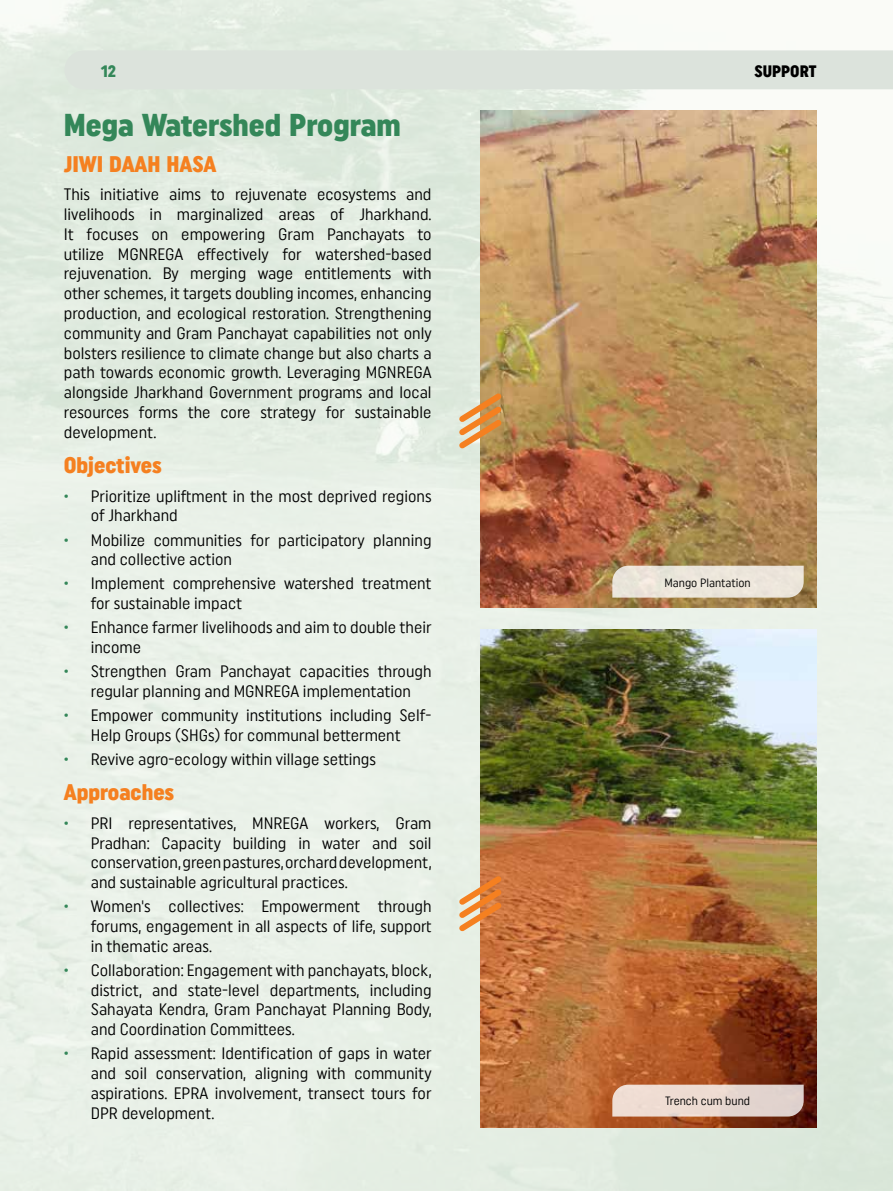
<style>
.page{position:relative;width:893px;height:1191px;background:#fff}
.page>*{position:absolute;margin:0;border:0;box-sizing:border-box;transform-origin:0 0}
.t1{font:31.5px "Uniform Condensed 3";color:#348759}
.t2{font:22.5px "Uniform Condensed 3";color:#f58020}
.t3{font:16.5px/19.8px "Uniform Condensed 6";color:#000;text-align:justify}
.t4{font:16.5px "Uniform Condensed 3";color:#000}
.t5{font:16.5px "Uniform Condensed 3";color:#348759}
.t6{font:12px "Uniform Condensed 6";color:#000}
.s1{color:#348759}
</style>
<div class="page">
<img style="left:0;top:0;width:893px;height:1191px">
<img style="left:480px;top:111px;width:336px;height:496px">
<img style="left:480px;top:629px;width:336px;height:498px">
<div style="left:612px;top:566px;width:192px;height:31px;background:#ece5da"></div>
<svg style="left:612px;top:1084px;width:192px;height:32px;background:#e5d2c9"></svg>
<svg style="left:454px;top:388px;width:53px;height:66px;background:#d3ae7b"></svg>
<svg style="left:454px;top:871px;width:53px;height:65px;background:#e0a575"></svg>
<div style="left:65px;top:50px;width:828px;height:39px;background:#dce3dc"></div>
<p class="t5" style="left:101px;top:61px;width:17px">12</p>
<p class="t4" style="left:755px;top:61px;width:63px">SUPPORT</p>
<h1 class="t1" style="left:64px;top:106px;width:338px">Mega Watershed Program</h1>
<h2 class="t2" style="left:64px;top:150px;width:154px">JIWI DAAH HASA</h2>
<p class="t3" style="left:64px;top:184px;width:369px">This initiative aims to rejuvenate ecosystems and livelihoods in marginalized areas of Jharkhand.<br>It focuses on empowering Gram Panchayats to utilize MGNREGA effectively for watershed-based rejuvenation. By merging wage entitlements with other schemes, it targets doubling incomes, enhancing production, and ecological restoration. Strengthening community and Gram Panchayat capabilities not only bolsters resilience to climate change but also charts a path towards economic growth. Leveraging MGNREGA alongside Jharkhand Government programs and local resources forms the core strategy for sustainable development.</p>
<h2 class="t2" style="left:64px;top:452px;width:100px">Objectives</h2>
<p class="t3" style="left:91px;top:485px;width:342px;text-indent:-27px"><span class="s1">•</span> Prioritize upliftment in the most deprived regions of Jharkhand</p>
<p class="t3" style="left:91px;top:529px;width:342px;text-indent:-27px"><span class="s1">•</span> Mobilize communities for participatory planning and collective action</p>
<p class="t3" style="left:91px;top:573px;width:342px;text-indent:-27px"><span class="s1">•</span> Implement comprehensive watershed treatment for sustainable impact</p>
<p class="t3" style="left:91px;top:617px;width:342px;text-indent:-27px"><span class="s1">•</span> Enhance farmer livelihoods and aim to double their income</p>
<p class="t3" style="left:64px;top:661px;width:369px;text-align:center"><span class="s1">•</span> Strengthen Gram Panchayat capacities through regular planning and MGNREGA implementation</p>
<p class="t3" style="left:64px;top:705px;width:369px;text-align:center"><span class="s1">•</span> Empower community institutions including Self-<br>Help Groups (SHGs) for communal betterment</p>
<p class="t3" style="left:64px;top:749px;width:314px"><span class="s1">•</span> Revive agro-ecology within village settings</p>
<h2 class="t2" style="left:64px;top:779px;width:112px">Approaches</h2>
<p class="t3" style="left:91px;top:812px;width:342px;text-indent:-27px"><span class="s1">•</span> PRI representatives, MNREGA workers, Gram Pradhan: Capacity building in water and soil conservation,greenpastures,orcharddevelopment, and sustainable agricultural practices.</p>
<p class="t3" style="left:91px;top:896px;width:342px;text-indent:-27px"><span class="s1">•</span> Women's collectives: Empowerment through forums, engagement in all aspects of life, support in thematic areas.</p>
<p class="t3" style="left:91px;top:960px;width:342px;text-indent:-27px"><span class="s1">•</span> Collaboration: Engagement with panchayats, block, district, and state-level departments, including Sahayata Kendra, Gram Panchayat Planning Body, and Coordination Committees.</p>
<p class="t3" style="left:91px;top:1043px;width:342px;text-indent:-27px"><span class="s1">•</span> Rapid assessment: Identification of gaps in water and soil conservation, aligning with community aspirations. EPRA involvement, transect tours for DPR development.</p>
<p class="t6" style="left:664px;top:575px;width:88px">Mango Plantation</p>
<p class="t6" style="left:665px;top:1094px;width:87px">Trench cum bund</p>
</div>
